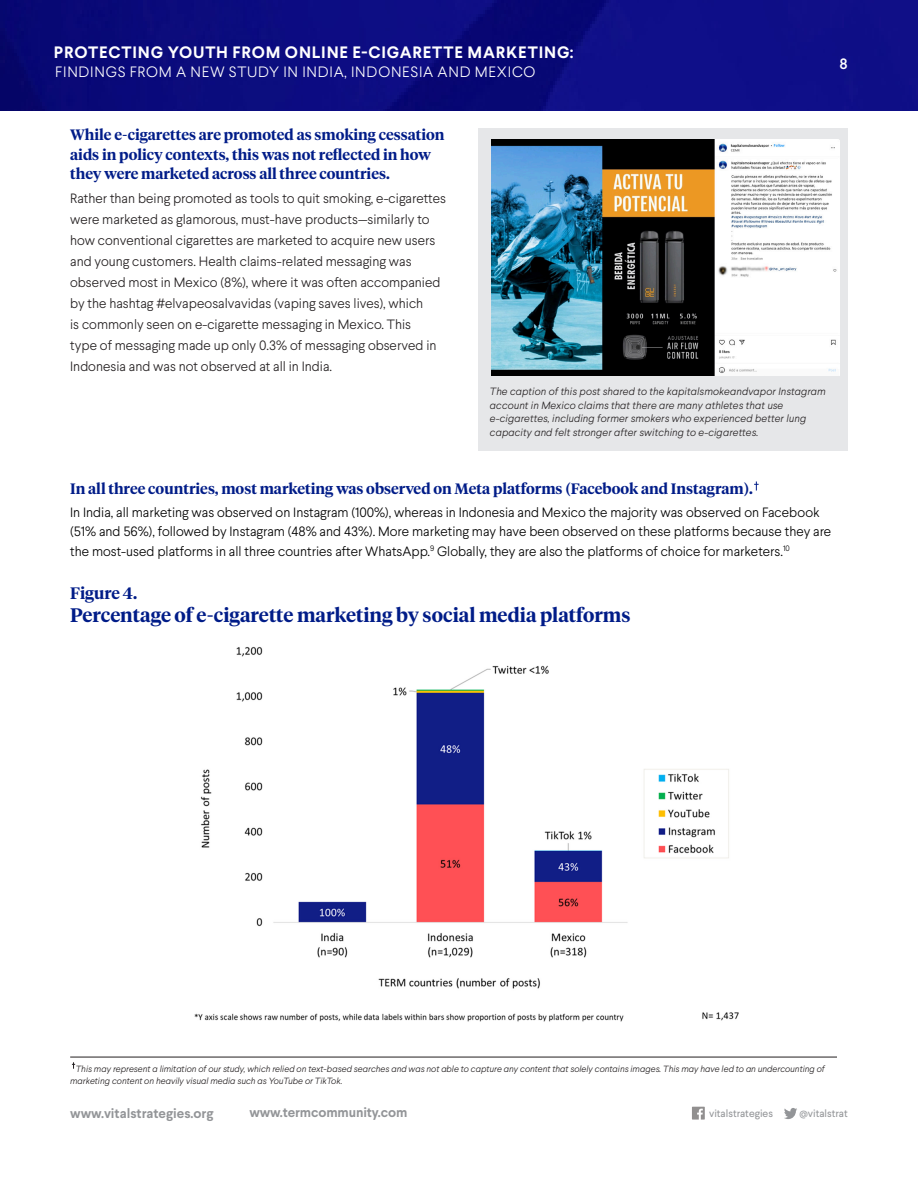
<style>
.page{position:relative;width:918px;height:1188px;background:#fff}
.page>*{position:absolute;margin:0;border:0;box-sizing:border-box;transform-origin:0 0}
.t1{font:600 19.5px "Tiempos Headline";color:#001c88}
.t2{font:700 16.5px "Larsseit";letter-spacing:.05em;color:#fff}
.t3{font:600 16.5px "Tiempos Headline";color:#001c88}
.t4{font:600 15px/19.5px "Tiempos Headline";color:#001c88}
.t5{font:300 15px "Larsseit";letter-spacing:.05em;color:#fff}
.t6{font:500 15px "Larsseit";color:#fff}
.t7{font:300 13.5px/21px "Larsseit";color:#231f20}
.t8{font:300 13.5px/19.5px "Larsseit";color:#000}
.T1_Number{font:700 13.5px "Larsseit";letter-spacing:-.005em;color:#939598}
.t9{font:italic 300 10.5px/13.5px "Larsseit";letter-spacing:.01em;color:#231f20}
.t10{font:10.5px "Larsseit";color:#939598}
.t11{font:italic 300 9px/12px "Larsseit";color:#231f20}
</style>
<div class="page">
<img style="left:0;top:0;width:918px;height:110px">
<svg style="left:692px;top:1107px;width:13px;height:13px"></svg>
<svg style="left:784px;top:1108px;width:13px;height:11px"></svg>
<div style="left:478px;top:128px;width:370px;height:323px;background:#e6e7e9"></div>
<img style="left:491px;top:140px;width:348px;height:235px">
<svg style="left:754px;top:482px;width:5px;height:9px"></svg>
<hr style="left:70px;top:1057px;width:767px;height:1px;background:#231f20">
<img style="left:194px;top:646px;width:545px;height:376px">
<p class="t2" style="left:54px;top:41px;width:521px">PROTECTING YOUTH FROM ONLINE E-CIGARETTE MARKETING:</p>
<p class="t5" style="left:55px;top:62px;width:482px">FINDINGS FROM A NEW STUDY IN INDIA, INDONESIA AND MEXICO</p>
<h1 class="t6" style="left:840px;top:54px;width:10px">8</h1>
<h3 class="t4" style="left:70px;top:124px;width:376px">While e-cigarettes are promoted as smoking cessation aids in policy contexts, this was not reflected in how they were marketed across all three countries.</h3>
<h3 class="t7" style="left:70px;top:188px;width:377px">Rather than being promoted as tools to quit smoking, e-cigarettes were marketed as glamorous, must-have products—similarly to how conventional cigarettes are marketed to acquire new users and young customers. Health claims-related messaging was observed most in Mexico (8%), where it was often accompanied by the hashtag #elvapeosalvavidas (vaping saves lives), which<br>is commonly seen on e-cigarette messaging in Mexico. This<br>type of messaging made up only 0.3% of messaging observed in Indonesia and was not observed at all in India.</h3>
<h3 class="t9" style="left:490px;top:385px;width:337px">The caption of this post shared to the kapitalsmokeandvapor Instagram account in Mexico claims that there are many athletes that use e-cigarettes, including former smokers who experienced better lung capacity and felt stronger after switching to e-cigarettes.</h3>
<h3 class="t4" style="left:70px;top:478px;width:684px">In all three countries, most marketing was observed on Meta platforms (Facebook and Instagram).</h3>
<h3 class="t8" style="left:70px;top:502px;width:763px">In India, all marketing was observed on Instagram (100%), whereas in Indonesia and Mexico the majority was observed on Facebook (51% and 56%), followed by Instagram (48% and 43%). More marketing may have been observed on these platforms because they are the most-used platforms in all three countries after WhatsApp.<sup>9</sup> Globally, they are also the platforms of choice for marketers.<sup>10</sup></h3>
<h3 class="t3" style="left:70px;top:582px;width:69px">Figure 4.</h3>
<h3 class="t1" style="left:70px;top:601px;width:562px">Percentage of e-cigarette marketing by social media platforms</h3>
<h1 class="t11" style="left:70px;top:1063px;width:756px;text-indent:6px">This may represent a limitation of our study, which relied on text-based searches and was not able to capture any content that solely contains images. This may have led to an undercounting of marketing content on heavily visual media such as YouTube or TikTok.</h1>
<p class="T1_Number" style="left:70px;top:1104px;width:145px">www.vitalstrategies.org</p>
<p class="T1_Number" style="left:249px;top:1104px;width:160px">www.termcommunity.com</p>
<p class="t10" style="left:709px;top:1106px;width:65px">vitalstrategies</p>
<p class="t10" style="left:799px;top:1106px;width:50px">@vitalstrat</p>
</div>
